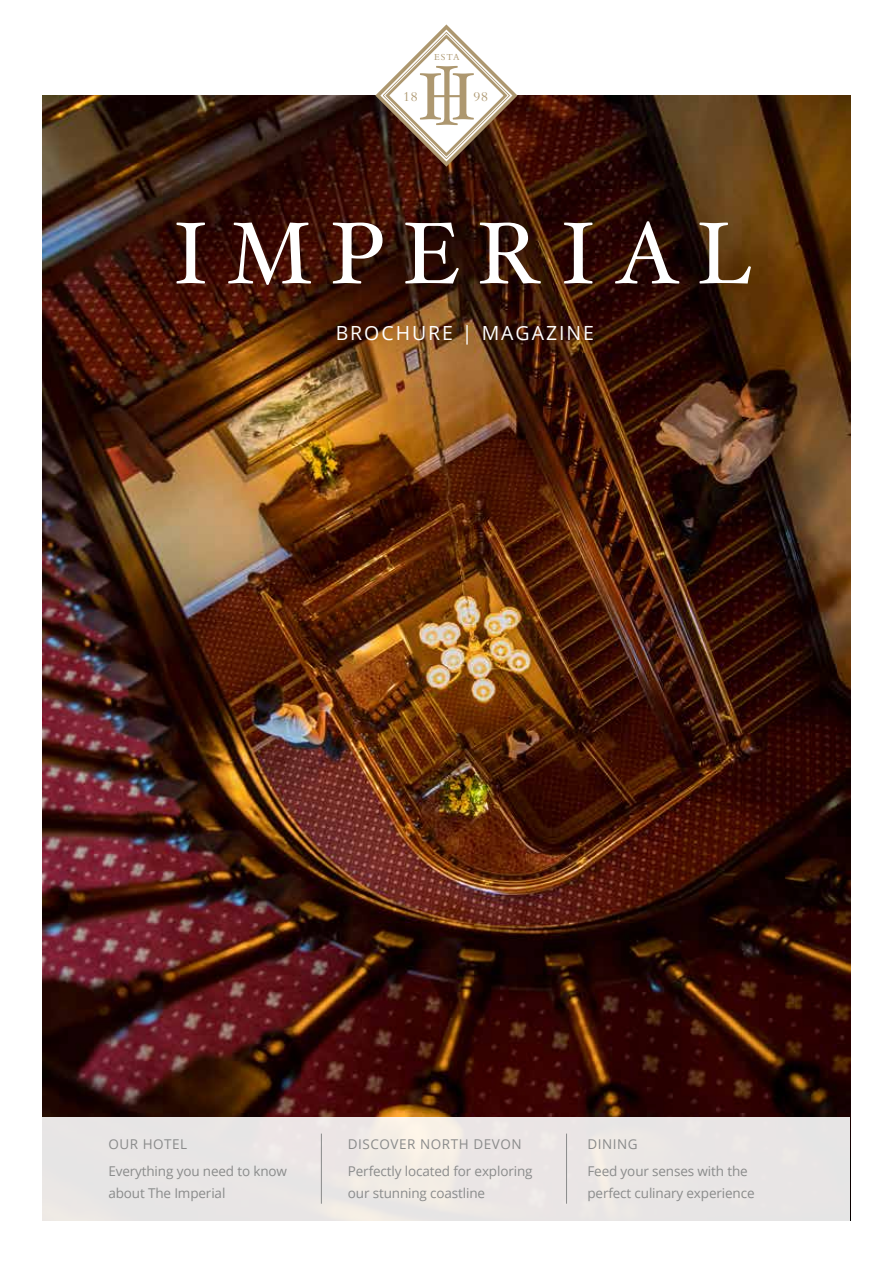
<style>
.page{position:relative;width:893px;height:1263px;background:#fff}
.page>*{position:absolute;margin:0;border:0;box-sizing:border-box;transform-origin:0 0}
.t1{font:87.6px "Hoefler Text";letter-spacing:.2em;color:#fff}
.t2{font:19.5px "Open Sans";letter-spacing:.1em;color:#fff}
.t3{font:14.1px "Bembo MT Std";color:#ad976f}
.t4{font:13.5px/26.7px "Open Sans";letter-spacing:-.01em;color:#8a8b8b}
.t5{font:9.6px "Bembo MT Std";color:#ad976f}
</style>
<div class="page">
<img style="left:42px;top:95px;width:808px;height:1022px">
<div style="left:42px;top:1117px;width:808px;height:103px;background:#e9e5e5"></div>
<hr style="left:321px;top:1133px;width:1px;height:71px;background:#8a8b8b">
<hr style="left:566px;top:1133px;width:1px;height:71px;background:#8a8b8b">
<svg style="left:368px;top:24px;width:156px;height:150px"></svg>
<p class="t5" style="left:434px;top:52px;width:27px">ESTA</p>
<p class="t3" style="left:403px;top:88px;width:16px">18</p>
<p class="t3" style="left:473px;top:88px;width:16px">98</p>
<h1 class="t1" style="left:171px;top:201px;width:581px">IMPERIAL</h1>
<h2 class="t2" style="left:336px;top:319px;width:260px">BROCHURE | MAGAZINE</h2>
<p class="t4" style="left:108px;top:1130px;width:180px">OUR HOTEL<br>Everything you need to know</p>
<p class="t4" style="left:108px;top:1180px;width:119px">about The Imperial</p>
<p class="t4" style="left:348px;top:1130px;width:186px">DISCOVER NORTH DEVON<br>Perfectly located for exploring</p>
<p class="t4" style="left:348px;top:1180px;width:139px">our stunning coastline</p>
<p class="t4" style="left:587px;top:1130px;width:162px">DINING<br>Feed your senses with the</p>
<p class="t4" style="left:587px;top:1180px;width:169px">perfect culinary experience</p>
</div>
